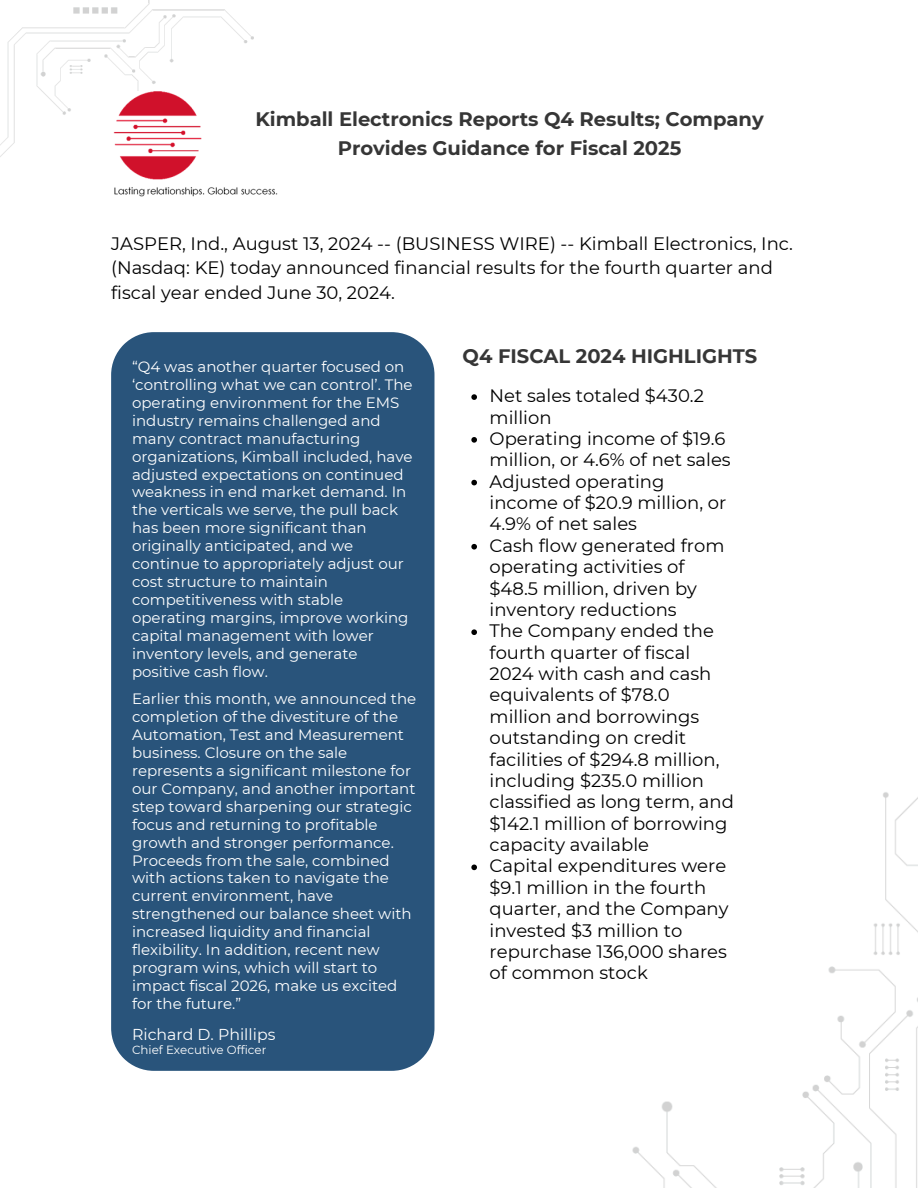
<style>
.page{position:relative;width:918px;height:1188px;background:#fff}
.page>*{position:absolute;margin:0;border:0;box-sizing:border-box;transform-origin:0 0}
.t1{font:700 19.5px/29.2px "Montserrat";color:#363636;text-align:center}
.t2{font:18px/21.3px "Montserrat";color:#000}
.t3{font:15.75px "Montserrat";color:#fff}
.t4{font:15px/18px "Montserrat";color:#fff}
.t5{font:11.85px "Montserrat";color:#fff}
</style>
<div class="page">
<img style="left:0;top:0;width:253px;height:157px">
<img style="left:111px;top:92px;width:167px;height:105px">
<img style="left:434px;top:792px;width:484px;height:396px">
<svg style="left:471px;top:394px;width:6px;height:6px"></svg>
<svg style="left:471px;top:437px;width:6px;height:6px"></svg>
<svg style="left:471px;top:480px;width:6px;height:5px"></svg>
<svg style="left:471px;top:544px;width:6px;height:6px"></svg>
<svg style="left:471px;top:629px;width:6px;height:6px"></svg>
<svg style="left:471px;top:865px;width:6px;height:5px"></svg>
<div style="left:111px;top:332px;width:323px;height:739px;background:#29547b"></div>
<h3 class="t1" style="left:255px;top:104px;width:510px">Kimball Electronics Reports Q4 Results; Company<br>Provides Guidance for Fiscal 2025</h3>
<p class="t2" style="left:111px;top:231px;width:683px;line-height:24.8px">JASPER, Ind., August 13, 2024 -- (BUSINESS WIRE) -- Kimball Electronics, Inc. (Nasdaq: KE) today announced financial results for the fourth quarter and fiscal year ended June 30, 2024.</p>
<p class="t4" style="left:132px;top:357px;width:282px">“Q4 was another quarter focused on ‘controlling what we can control’. The operating environment for the EMS industry remains challenged and many contract manufacturing organizations, Kimball included, have adjusted expectations on continued weakness in end market demand. In the verticals we serve, the pull back has been more significant than originally anticipated, and we continue to appropriately adjust our cost structure to maintain competitiveness with stable operating margins, improve working capital management with lower inventory levels, and generate positive cash flow.</p>
<p class="t4" style="left:132px;top:690px;width:286px">Earlier this month, we announced the completion of the divestiture of the Automation, Test and Measurement business. Closure on the sale represents a significant milestone for our Company, and another important step toward sharpening our strategic focus and returning to profitable growth and stronger performance.<br>Proceeds from the sale, combined with actions taken to navigate the current environment, have strengthened our balance sheet with increased liquidity and financial flexibility. In addition, recent new program wins, which will start to impact fiscal 2026, make us excited for the future.”</p>
<p class="t3" style="left:132px;top:1025px;width:145px">Richard D. Phillips</p>
<p class="t5" style="left:132px;top:1043px;width:136px">Chief Executive Officer</p>
<p class="t1" style="left:463px;top:342px;width:296px">Q4 FISCAL 2024 HIGHLIGHTS</p>
<h4 class="t2" style="left:490px;top:385px;width:216px">Net sales totaled $430.2 million</h4>
<h4 class="t2" style="left:490px;top:428px;width:243px">Operating income of $19.6 million, or 4.6% of net sales</h4>
<p class="t2" style="left:490px;top:471px;width:238px">Adjusted operating income of $20.9 million, or<br>4.9% of net sales</p>
<p class="t2" style="left:490px;top:535px;width:236px">Cash flow generated from operating activities of $48.5 million, driven by inventory reductions</p>
<h1 class="t2" style="left:490px;top:620px;width:246px">The Company ended the fourth quarter of fiscal<br>2024 with cash and cash equivalents of $78.0 million and borrowings outstanding on credit facilities of $294.8 million, including $235.0 million classified as long term, and $142.1 million of borrowing capacity available</h1>
<p class="t2" style="left:490px;top:855px;width:240px">Capital expenditures were $9.1 million in the fourth quarter, and the Company invested $3 million to repurchase 136,000 shares of common stock</p>
</div>
